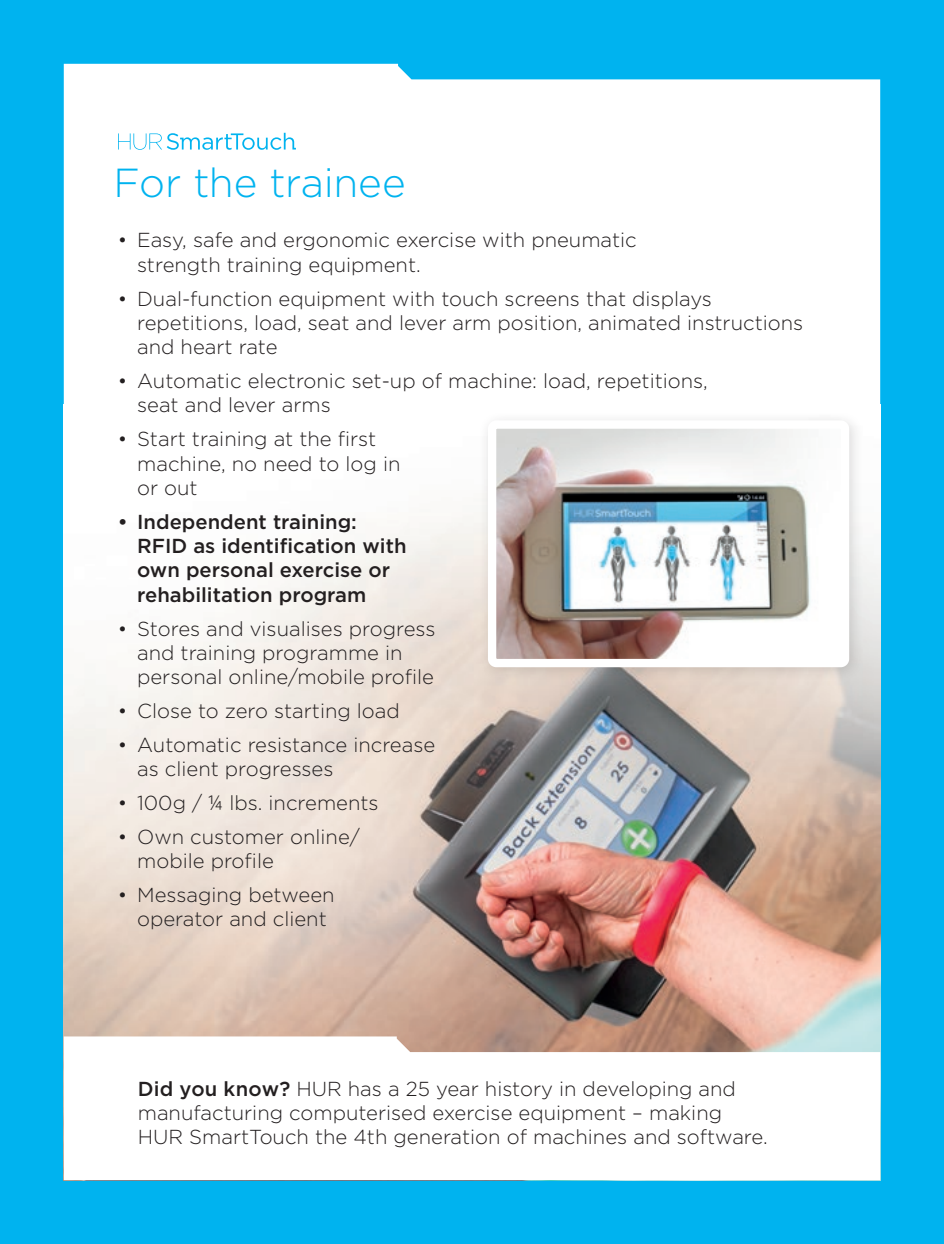
<style>
.page{position:relative;width:944px;height:1244px;background:#00b3ef}
.page>*{position:absolute;margin:0;border:0;box-sizing:border-box;transform-origin:0 0}
.Pääotsikko{font:300 40.5px "Gotham";letter-spacing:-.01em;color:#00b3ef}
.t1{font:300 20.25px/24.3px "Gotham";color:#231f20}
.t2{font:500 20.25px/24.3px "Gotham";color:#231f20}
.s1{font-family:"Open Sans"}
.s2{font-weight:500}
</style>
<div class="page">
<div style="left:64px;top:64px;width:816px;height:341px;background:#fff"></div>
<img style="left:64px;top:405px;width:816px;height:631px">
<div style="left:478px;top:410px;width:385px;height:271px;background:#231f20;opacity:.15"></div>
<img style="left:497px;top:429px;width:343px;height:229px">
<div style="left:488px;top:420px;width:361px;height:247px;border:8px solid #fff;border-radius:4px"></div>
<svg style="left:118px;top:133px;width:178px;height:17px;background:#c8eefb"></svg>
<svg style="left:64px;top:1036px;width:816px;height:144px;background:#faf8f7"></svg>
<p class="Pääotsikko" style="left:114px;top:157px;width:294px">For the trainee</p>
<p class="t1" style="left:137px;top:227px;width:501px;text-indent:-19px">• Easy, safe and ergonomic exercise with pneumatic strength training equipment.</p>
<p class="t1" style="left:137px;top:286px;width:668px;text-indent:-19px">• Dual-function equipment with touch screens that displays repetitions, load, seat and lever arm position, animated instructions and heart rate</p>
<p class="t1" style="left:137px;top:368px;width:572px;text-indent:-19px">• Automatic electronic set-up of machine: load, repetitions, seat and lever arms</p>
<p class="t1" style="left:137px;top:426px;width:265px;text-indent:-19px">• Start training at the first machine, no need to log in or out</p>
<p class="t2" style="left:137px;top:509px;width:271px;text-indent:-19px">• Independent training:<br>RFID as identification with own personal exercise or rehabilitation program</p>
<p class="t1" style="left:137px;top:616px;width:300px;text-indent:-19px">• Stores and visualises progress and training programme in personal online/mobile profile</p>
<p class="t1" style="left:118px;top:698px;width:283px">• Close to zero starting load</p>
<p class="t1" style="left:137px;top:732px;width:300px;text-indent:-19px">• Automatic resistance increase as client progresses</p>
<p class="t1" style="left:118px;top:790px;width:262px">• 100g / <span class="s1">¼</span> lbs. increments</p>
<p class="t1" style="left:137px;top:824px;width:224px;text-indent:-19px">• Own customer online/ mobile profile</p>
<p class="t1" style="left:118px;top:882px;width:218px;text-align:center">• Messaging between operator and client</p>
<p class="t1" style="left:138px;top:1075px;width:632px"><span class="s2">Did you know?</span> HUR has a 25 year history in developing and manufacturing computerised exercise equipment – making<br>HUR SmartTouch the 4th generation of machines and software.</p>
</div>
